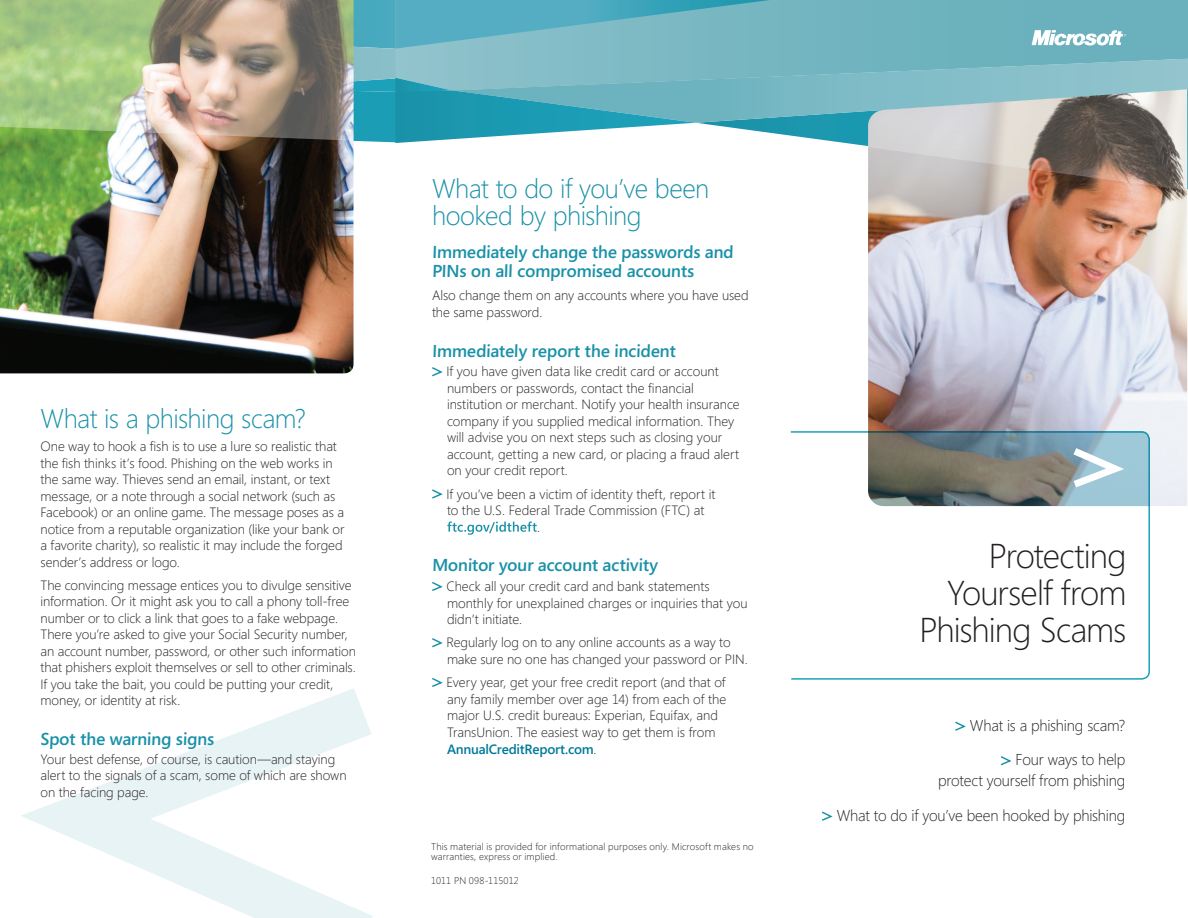
<style>
.page{position:relative;width:1188px;height:918px;background:#fff}
.page>*{position:absolute;margin:0;border:0;box-sizing:border-box;transform-origin:0 0}
.t1{font:300 34.5px/36.8px "Segoe";letter-spacing:-.025em;color:#231f20;text-align:right}
.t2{font:300 27px/27px "Segoe";letter-spacing:-.02em;color:#1991a8}
.H3__after_H2{font:600 17.25px/19.5px "Segoe";color:#1991a8}
.COVER__list{font:300 15.75px/21px "Segoe";letter-spacing:-.015em;color:#231f20;text-align:right}
.MAIN___0625{font:300 13.5px/16.5px "Segoe";letter-spacing:-.005em;color:#231f20}
.BULLET____03{font:300 13.5px/16.5px "Segoe";color:#231f20}
.BULLET{font:300 13.5px/16.6px "Segoe";color:#231f20}
.MAIN___02{font:300 13.5px/16.5px "Segoe";letter-spacing:-.005em;color:#231f20}
.COPYRIGHT{font:300 9.75px/10.5px "Segoe";letter-spacing:.015em;color:#231f20}
.s1{font-weight:600;color:#fff}
.s2{font-weight:600;color:#007a9b}
</style>
<div class="page">
<img style="left:0;top:143px;width:354px;height:230px">
<div style="left:770px;top:0;width:418px;height:59px;background:#6cb2bd"></div>
<svg style="left:770px;top:123px;width:418px;height:66px"></svg>
<svg style="left:770px;top:59px;width:418px;height:64px;background:#7ab9c4"></svg>
<svg style="left:0;top:0;width:770px;height:143px;background:#69b4c2"></svg>
<svg style="left:21px;top:688px;width:351px;height:230px"></svg>
<img style="left:868px;top:198px;width:319px;height:308px">
<svg style="left:790px;top:430px;width:361px;height:250px"></svg>
<svg style="left:0;top:0;width:354px;height:141px;background:#a6ac86"></svg>
<svg style="left:868px;top:89px;width:319px;height:109px;background:#a8a49f"></svg>
<svg style="left:432px;top:367px;width:11px;height:10px"></svg>
<svg style="left:432px;top:489px;width:11px;height:10px"></svg>
<svg style="left:432px;top:581px;width:11px;height:10px"></svg>
<svg style="left:432px;top:638px;width:11px;height:10px"></svg>
<svg style="left:432px;top:677px;width:11px;height:10px"></svg>
<svg style="left:1032px;top:30px;width:94px;height:16px"></svg>
<svg style="left:955px;top:721px;width:11px;height:10px"></svg>
<svg style="left:1000px;top:756px;width:12px;height:10px"></svg>
<svg style="left:822px;top:811px;width:11px;height:10px"></svg>
<svg style="left:868px;top:431px;width:282px;height:75px;background:#7a8a8c"></svg>
<h2 class="t2" style="left:40px;top:404px;width:267px">What is a phishing scam?</h2>
<p class="MAIN___0625" style="left:40px;top:438px;width:306px">One way to hook a fish is to use a lure so realistic that the fish thinks it’s food. Phishing on the web works in the same way. Thieves send an email, instant, or text message, or a note through a social network (such as Facebook) or an online game. The message poses as a notice from a reputable organization (like your bank or a favorite charity), so realistic it may include the forged sender’s address or logo.</p>
<p class="MAIN___0625" style="left:40px;top:576px;width:317px">The convincing message entices you to divulge sensitive information. Or it might ask you to call a phony toll-free number or to click a link that goes to a fake webpage.<br>There you’re asked to give your Social Security number, an account number, password, or other such information that phishers exploit themselves or sell to other criminals.<br>If you take the bait, you could be putting your credit, money, or identity at risk.</p>
<h3 class="H3__after_H2" style="left:40px;top:729px;width:176px">Spot the warning signs</h3>
<p class="MAIN___02" style="left:40px;top:750px;width:308px">Your best defense, of course, is caution—and staying alert to the signals of a scam, some of which are shown on the facing page.</p>
<h2 class="t2" style="left:432px;top:174px;width:279px">What to do if you’ve been hooked by phishing</h2>
<p class="H3__after_H2" style="left:432px;top:241px;width:304px">Immediately change the passwords and<br>PINs on all compromised accounts</p>
<p class="MAIN___0625" style="left:432px;top:287px;width:318px">Also change them on any accounts where you have used the same password.</p>
<h3 class="H3__after_H2" style="left:432px;top:340px;width:246px">Immediately report the incident</h3>
<p class="BULLET____03" style="left:446px;top:363px;width:295px">If you have given data like credit card or account numbers or passwords, contact the financial institution or merchant. Notify your health insurance company if you supplied medical information. They will advise you on next steps such as closing your account, getting a new card, or placing a fraud alert on your credit report.</p>
<p class="BULLET" style="left:446px;top:485px;width:271px">If you’ve been a victim of identity theft, report it to the U.S. Federal Trade Commission (FTC) at <span class="s1">ftc.gov/idtheft</span>.</p>
<h3 class="H3__after_H2" style="left:432px;top:555px;width:228px">Monitor your account activity</h3>
<p class="BULLET____03" style="left:446px;top:578px;width:303px">Check all your credit card and bank statements monthly for unexplained charges or inquiries that you didn’t initiate.</p>
<p class="BULLET" style="left:446px;top:634px;width:303px">Regularly log on to any online accounts as a way to make sure no one has changed your password or PIN.</p>
<p class="BULLET" style="left:446px;top:674px;width:281px">Every year, get your free credit report (and that of any family member over age 14) from each of the major U.S. credit bureaus: Experian, Equifax, and TransUnion. The easiest way to get them is from <span class="s2">AnnualCreditReport.com</span>.</p>
<p class="COPYRIGHT" style="left:431px;top:841px;width:324px">This material is provided for informational purposes only. Microsoft makes no warranties, express or implied.</p>
<p class="COPYRIGHT" style="left:431px;top:875px;width:89px">1011 PN 098-115012</p>
<h1 class="t1" style="left:919px;top:537px;width:209px">Protecting<br>Yourself from<br>Phishing Scams</h1>
<p class="COVER__list" style="left:970px;top:714px;width:157px">What is a phishing scam?</p>
<p class="COVER__list" style="left:938px;top:749px;width:189px">Four ways to help<br>protect yourself from phishing</p>
<p class="COVER__list" style="left:837px;top:804px;width:290px">What to do if you’ve been hooked by phishing</p>
</div>
